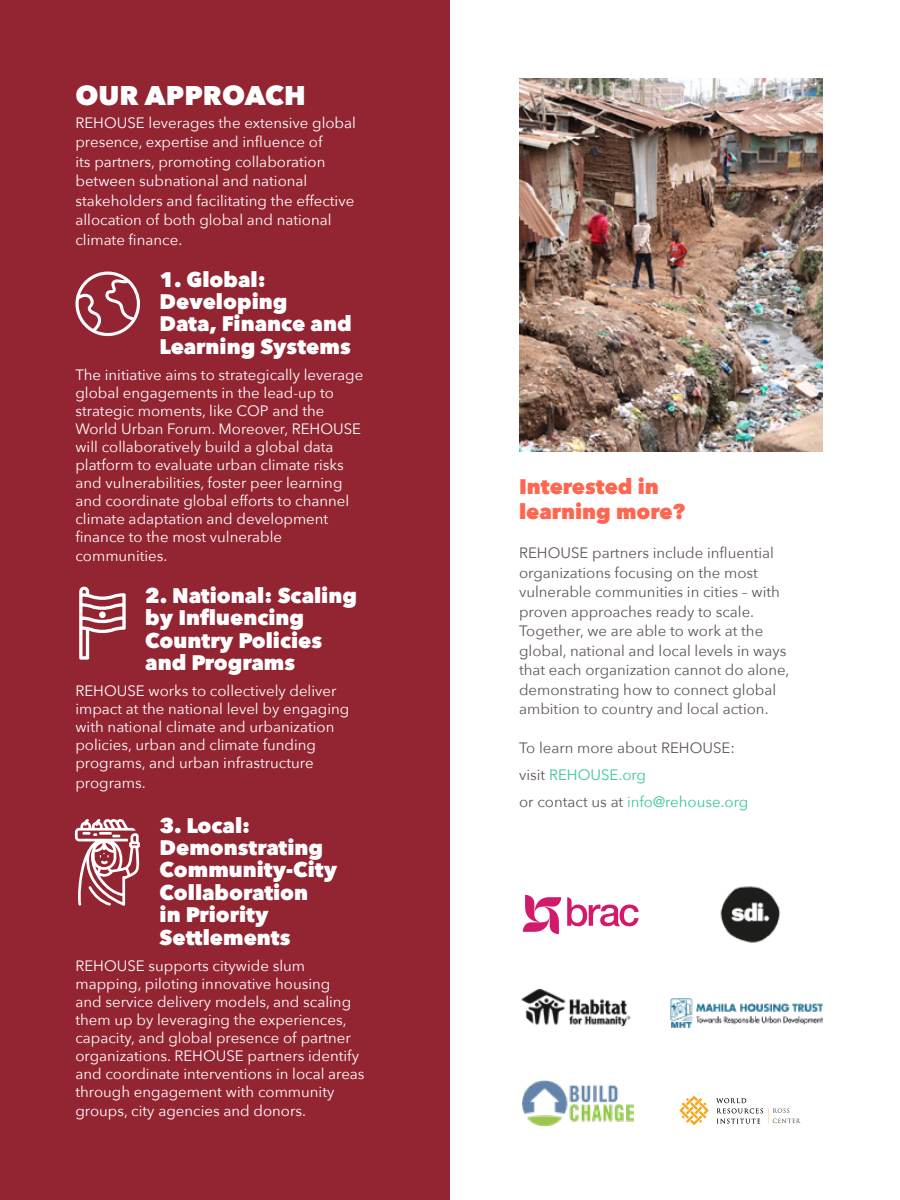
<style>
.page{position:relative;width:900px;height:1200px;background:#fff}
.page>*{position:absolute;margin:0;border:0;box-sizing:border-box;transform-origin:0 0}
.t1{font:800 27px "Avenir Next";color:#fff}
.t2{font:800 21px/22.5px "Avenir Next";color:#fff}
.t3{font:800 21px/25.5px "Avenir Next";color:#ff6650}
.t4{font:15px/18px "Avenir Next";color:#fff}
.t5{font:15px/19.5px "Avenir Next";color:#605557}
.s1{color:#3cc698}
</style>
<div class="page">
<div style="left:0;top:0;width:450px;height:1200px;background:#932532"></div>
<svg style="left:523px;top:895px;width:38px;height:39px"></svg>
<svg style="left:567px;top:897px;width:72px;height:30px"></svg>
<img style="left:720px;top:886px;width:61px;height:57px">
<img style="left:521px;top:988px;width:110px;height:39px">
<img style="left:671px;top:998px;width:151px;height:30px">
<img style="left:522px;top:1081px;width:111px;height:45px">
<svg style="left:716px;top:1098px;width:85px;height:26px"></svg>
<svg style="left:679px;top:1096px;width:30px;height:29px"></svg>
<svg style="left:75px;top:819px;width:65px;height:87px"></svg>
<svg style="left:75px;top:272px;width:65px;height:64px"></svg>
<svg style="left:79px;top:587px;width:47px;height:73px"></svg>
<div style="left:99px;top:611px;width:7px;height:7px;background:#fff;border-radius:50%"></div>
<img style="left:519px;top:78px;width:303px;height:374px">
<h1 class="t1" style="left:75px;top:79px;width:232px">OUR APPROACH</h1>
<p class="t4" style="left:75px;top:112px;width:282px;line-height:19.5px">REHOUSE leverages the extensive global presence, expertise and influence of<br>its partners, promoting collaboration between subnational and national stakeholders and facilitating the effective allocation of both global and national climate finance.</p>
<h2 class="t2" style="left:160px;top:268px;width:194px">1. Global:<br>Developing<br>Data, Finance and<br>Learning Systems</h2>
<p class="t4" style="left:75px;top:365px;width:289px">The initiative aims to strategically leverage global engagements in the lead-up to strategic moments, like COP and the World Urban Forum. Moreover, REHOUSE will collaboratively build a global data platform to evaluate urban climate risks and vulnerabilities, foster peer learning and coordinate global efforts to channel climate adaptation and development finance to the most vulnerable</p>
<p class="t4" style="left:75px;top:546px;width:93px">communities.</p>
<h2 class="t2" style="left:145px;top:584px;width:213px">2. National: Scaling by Influencing<br>Country Policies and Programs</h2>
<p class="t4" style="left:75px;top:681px;width:275px">REHOUSE works to collectively deliver impact at the national level by engaging with national climate and urbanization policies, urban and climate funding programs, and urban infrastructure</p>
<p class="t4" style="left:75px;top:773px;width:72px">programs.</p>
<h2 class="t2" style="left:160px;top:814px;width:179px">3. Local:<br>Demonstrating<br>Community-City<br>Collaboration<br>in Priority<br>Settlements</h2>
<p class="t4" style="left:75px;top:956px;width:291px">REHOUSE supports citywide slum mapping, piloting innovative housing<br>and service delivery models, and scaling them up by leveraging the experiences, capacity, and global presence of partner organizations. REHOUSE partners identify and coordinate interventions in local areas through engagement with community</p>
<p class="t4" style="left:75px;top:1101px;width:232px">groups, city agencies and donors.</p>
<h2 class="t3" style="left:519px;top:473px;width:167px">Interested in learning more?</h2>
<p class="t5" style="left:519px;top:542px;width:272px">REHOUSE partners include influential organizations focusing on the most vulnerable communities in cities – with proven approaches ready to scale.<br>Together, we are able to work at the global, national and local levels in ways that each organization cannot do alone, demonstrating how to connect global ambition to country and local action.</p>
<p class="t5" style="left:519px;top:734px;width:231px;line-height:27px">To learn more about REHOUSE: visit <span class="s1">REHOUSE.org<br></span>or contact us at <span class="s1">info@rehouse.org</span></p>
</div>
